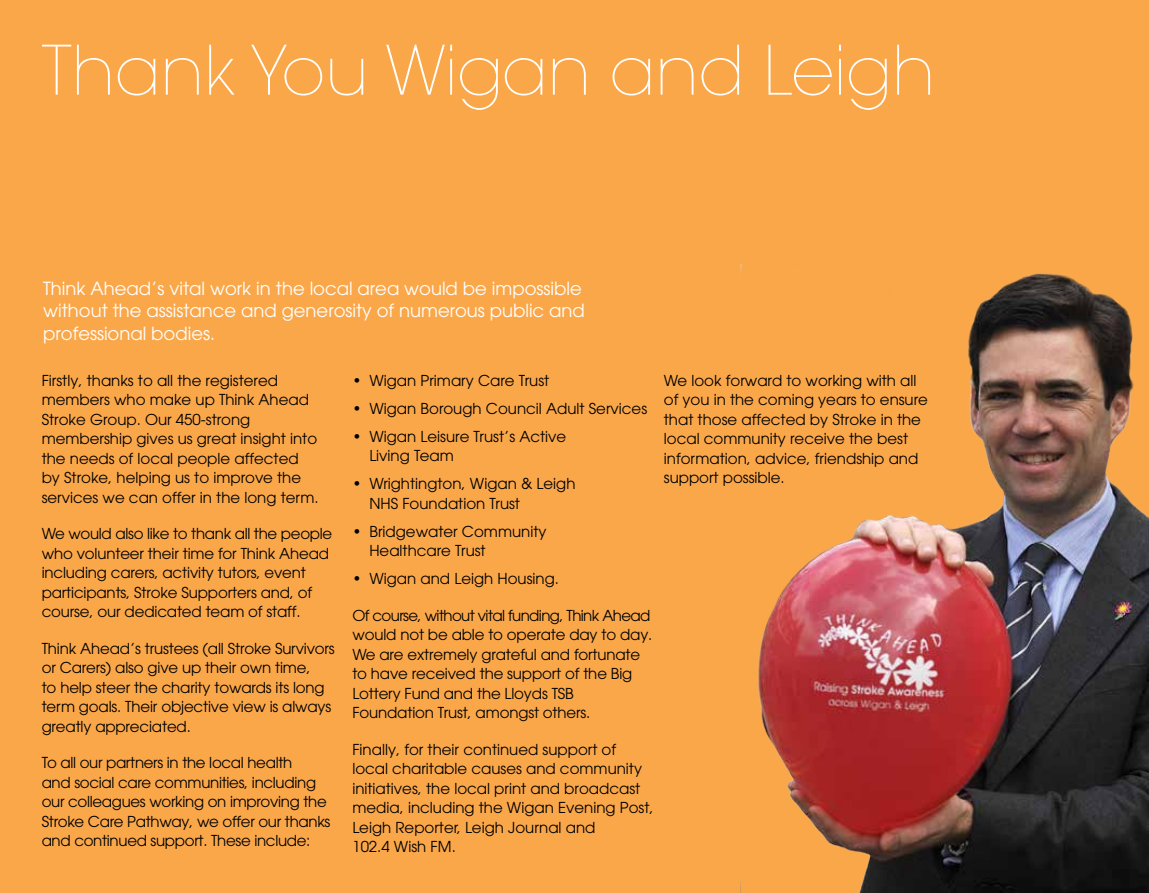
<style>
.page{position:relative;width:1149px;height:893px;background:#fff}
.page>*{position:absolute;margin:0;border:0;box-sizing:border-box;transform-origin:0 0}
.t1{font:200 67.5px "Avant Garde LT";color:#fff}
.t2{font:18px/22.5px "Avant Garde LT";color:#fff}
.t3{font:15px/19.5px "Avant Garde LT";letter-spacing:-.005em;color:#000}
</style>
<div class="page">
<div style="left:0;top:0;width:1148px;height:893px;background:#faa74a"></div>
<img style="left:740px;top:264px;width:408px;height:629px">
<h1 class="t1" style="left:42px;top:30px;width:894px">Thank You Wigan and Leigh</h1>
<p class="t2" style="left:43px;top:277px;width:543px">Think Ahead’s vital work in the local area would be impossible without the assistance and generosity of numerous public and professional bodies.</p>
<p class="t3" style="left:42px;top:371px;width:278px">Firstly, thanks to all the registered members who make up Think Ahead Stroke Group. Our 450-strong membership gives us great insight into the needs of local people affected by Stroke, helping us to improve the services we can offer in the long term.</p>
<p class="t3" style="left:42px;top:524px;width:292px">We would also like to thank all the people who volunteer their time for Think Ahead including carers, activity tutors, event participants, Stroke Supporters and, of course, our dedicated team of staff.</p>
<p class="t3" style="left:42px;top:639px;width:294px">Think Ahead’s trustees (all Stroke Survivors or Carers) also give up their own time,<br>to help steer the charity towards its long term goals. Their objective view is always greatly appreciated.</p>
<p class="t3" style="left:42px;top:753px;width:290px">To all our partners in the local health<br>and social care communities, including our colleagues working on improving the Stroke Care Pathway, we offer our thanks and continued support. These include:</p>
<p class="t3" style="left:352px;top:371px;width:198px">• Wigan Primary Care Trust</p>
<p class="t3" style="left:352px;top:399px;width:296px">• Wigan Borough Council Adult Services</p>
<p class="t3" style="left:369px;top:427px;width:198px;text-indent:-17px">• Wigan Leisure Trust’s Active<br>Living Team</p>
<p class="t3" style="left:369px;top:474px;width:207px;text-indent:-17px">• Wrightington, Wigan &amp; Leigh<br>NHS Foundation Trust</p>
<p class="t3" style="left:369px;top:522px;width:179px;text-indent:-17px">• Bridgewater Community<br>Healthcare Trust</p>
<p class="t3" style="left:352px;top:569px;width:208px">• Wigan and Leigh Housing.</p>
<p class="t3" style="left:352px;top:606px;width:301px">Of course, without vital funding, Think Ahead would not be able to operate day to day.<br>We are extremely grateful and fortunate to have received the support of the Big Lottery Fund and the Lloyds TSB Foundation Trust, amongst others.</p>
<p class="t3" style="left:352px;top:740px;width:302px">Finally, for their continued support of local charitable causes and community initiatives, the local print and broadcast media, including the Wigan Evening Post, Leigh Reporter, Leigh Journal and<br>102.4 Wish FM.</p>
<p class="t3" style="left:663px;top:371px;width:265px">We look forward to working with all of you in the coming years to ensure that those affected by Stroke in the local community receive the best information, advice, friendship and support possible.</p>
</div>
